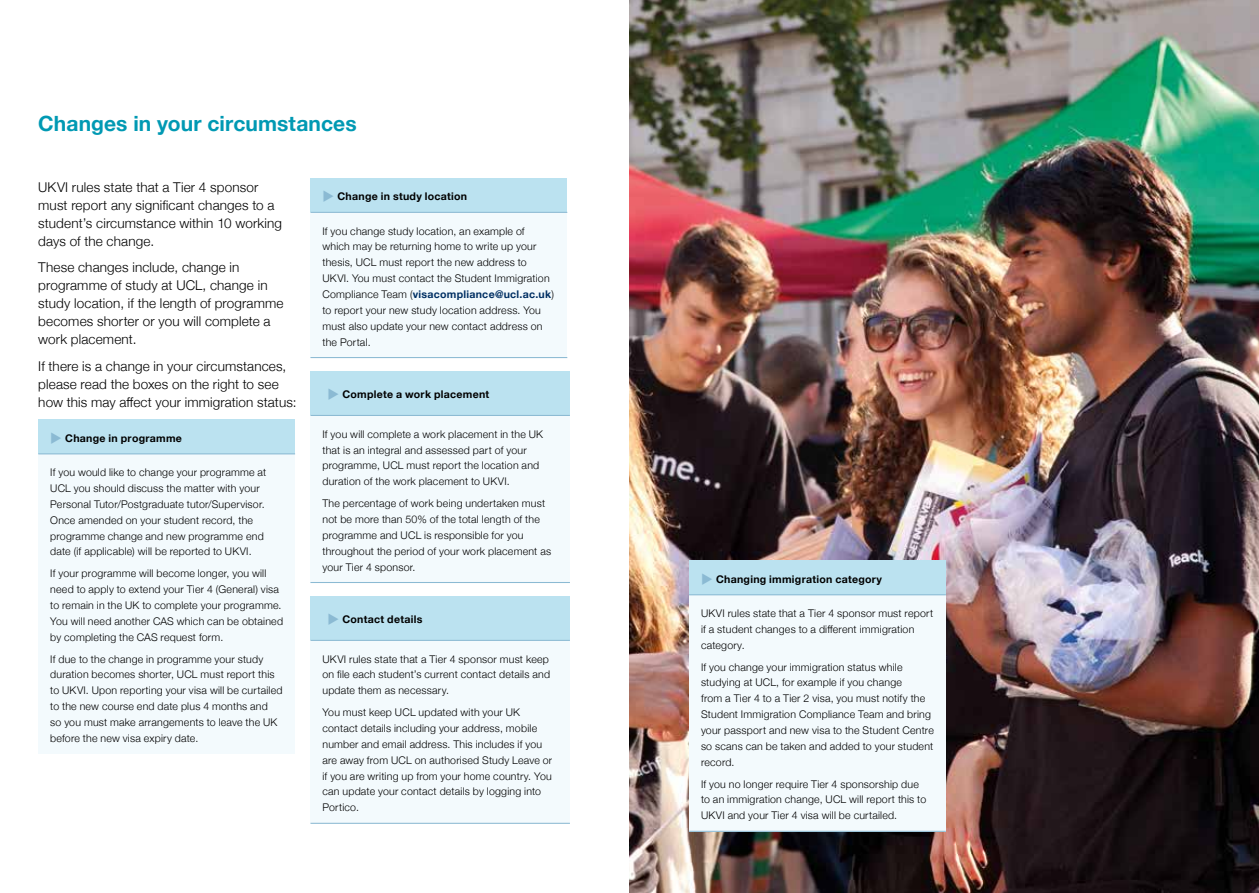
<style>
.page{position:relative;width:1259px;height:893px;background:#fff}
.page>*{position:absolute;margin:0;border:0;box-sizing:border-box;transform-origin:0 0}
.t1{font:700 21px "Helvetica Neue";letter-spacing:.005em;color:#0099b3}
.t2{font:300 13.5px/18px "Helvetica Neue";letter-spacing:.01em;color:#000}
.t3{font:300 10.5px/15.9px "Helvetica Neue";letter-spacing:.02em;color:#000}
.t4{font:700 10.5px "Helvetica Neue";letter-spacing:.025em;color:#000}
.s1{color:#8bbad3}
.s2{font-weight:700;color:#002f63}
</style>
<div class="page">
<img style="left:629px;top:0;width:630px;height:893px">
<div style="left:689px;top:560px;width:257px;height:35px;background:#bbe2f0"></div>
<div style="left:689px;top:595px;width:257px;height:236px;background:#f3fafd"></div>
<hr style="left:689px;top:594px;width:257px;height:1px;background:#8bbad3">
<hr style="left:689px;top:831px;width:257px;height:1px;background:#8bbad3">
<div style="left:38px;top:419px;width:257px;height:35px;background:#bbe2f0"></div>
<div style="left:38px;top:454px;width:257px;height:300px;background:#f3fafd"></div>
<hr style="left:38px;top:453px;width:257px;height:1px;background:#8bbad3">
<div style="left:310px;top:178px;width:257px;height:34px;background:#bbe2f0"></div>
<div style="left:310px;top:212px;width:257px;height:146px;background:#f3fafd"></div>
<hr style="left:310px;top:212px;width:257px;height:1px;background:#8bbad3">
<hr style="left:310px;top:357px;width:257px;height:1px;background:#8bbad3">
<div style="left:310px;top:371px;width:260px;height:44px;background:#bbe2f0"></div>
<div style="left:310px;top:415px;width:260px;height:167px;background:#f3fafd"></div>
<hr style="left:310px;top:582px;width:260px;height:1px;background:#8bbad3">
<hr style="left:310px;top:415px;width:260px;height:1px;background:#8bbad3">
<div style="left:310px;top:596px;width:260px;height:44px;background:#bbe2f0"></div>
<div style="left:310px;top:640px;width:260px;height:183px;background:#f3fafd"></div>
<hr style="left:310px;top:823px;width:260px;height:1px;background:#8bbad3">
<hr style="left:310px;top:640px;width:260px;height:1px;background:#8bbad3">
<h1 class="t1" style="left:38px;top:107px;width:320px">Changes in your circumstances</h1>
<p class="t2" style="left:38px;top:177px;width:245px">UKVI rules state that a Tier 4 sponsor must report any significant changes to a student’s circumstance within 10 working days of the change.</p>
<p class="t2" style="left:38px;top:257px;width:247px">These changes include, change in programme of study at UCL, change in study location, if the length of programme becomes shorter or you will complete a work placement.</p>
<p class="t2" style="left:38px;top:356px;width:260px">If there is a change in your circumstances, please read the boxes on the right to see how this may affect your immigration status:</p>
<p class="t4" style="left:50px;top:430px;width:133px"><span class="s1">◆</span> Change in programme</p>
<p class="t3" style="left:50px;top:464px;width:217px">If you would like to change your programme at UCL you should discuss the matter with your Personal Tutor/Postgraduate tutor/Supervisor.<br>Once amended on your student record, the programme change and new programme end date (if applicable) will be reported to UKVI.</p>
<p class="t3" style="left:50px;top:565px;width:234px">If your programme will become longer, you will need to apply to extend your Tier 4 (General) visa to remain in the UK to complete your programme.<br>You will need another CAS which can be obtained by completing the CAS request form.</p>
<p class="t3" style="left:50px;top:650px;width:234px">If due to the change in programme your study duration becomes shorter, UCL must report this to UKVI. Upon reporting your visa will be curtailed to the new course end date plus 4 months and<br>so you must make arrangements to leave the UK before the new visa expiry date.</p>
<p class="t4" style="left:322px;top:188px;width:146px"><span class="s1">◆</span> Change in study location</p>
<p class="t3" style="left:322px;top:222px;width:233px">If you change study location, an example of which may be returning home to write up your thesis, UCL must report the new address to UKVI. You must contact the Student Immigration Compliance Team (<span class="s2">visacompliance@ucl.ac.uk</span>) to report your new study location address. You must also update your new contact address on the Portal.</p>
<p class="t4" style="left:327px;top:386px;width:163px"><span class="s1">◆</span> Complete a work placement</p>
<p class="t3" style="left:322px;top:425px;width:222px">If you will complete a work placement in the UK that is an integral and assessed part of your programme, UCL must report the location and duration of the work placement to UKVI.</p>
<p class="t3" style="left:322px;top:495px;width:230px">The percentage of work being undertaken must not be more than 50% of the total length of the programme and UCL is responsible for you throughout the period of your work placement as your Tier 4 sponsor.</p>
<p class="t4" style="left:327px;top:611px;width:96px"><span class="s1">◆</span> Contact details</p>
<p class="t3" style="left:322px;top:650px;width:229px;text-align:justify">UKVI rules state that a Tier 4 sponsor must keep on file each student’s current contact details and update them as necessary.</p>
<p class="t3" style="left:322px;top:704px;width:231px">You must keep UCL updated with your UK contact details including your address, mobile number and email address. This includes if you are away from UCL on authorised Study Leave or if you are writing up from your home country. You can update your contact details by logging into Portico.</p>
<p class="t4" style="left:701px;top:571px;width:183px"><span class="s1">◆</span> Changing immigration category</p>
<p class="t3" style="left:701px;top:605px;width:234px">UKVI rules state that a Tier 4 sponsor must report if a student changes to a different immigration category.</p>
<p class="t3" style="left:701px;top:658px;width:234px">If you change your immigration status while studying at UCL, for example if you change<br>from a Tier 4 to a Tier 2 visa, you must notify the Student Immigration Compliance Team and bring your passport and new visa to the Student Centre so scans can be taken and added to your student record.</p>
<p class="t3" style="left:701px;top:775px;width:227px">If you no longer require Tier 4 sponsorship due to an immigration change, UCL will report this to<br>UKVI and your Tier 4 visa will be curtailed.</p>
</div>
